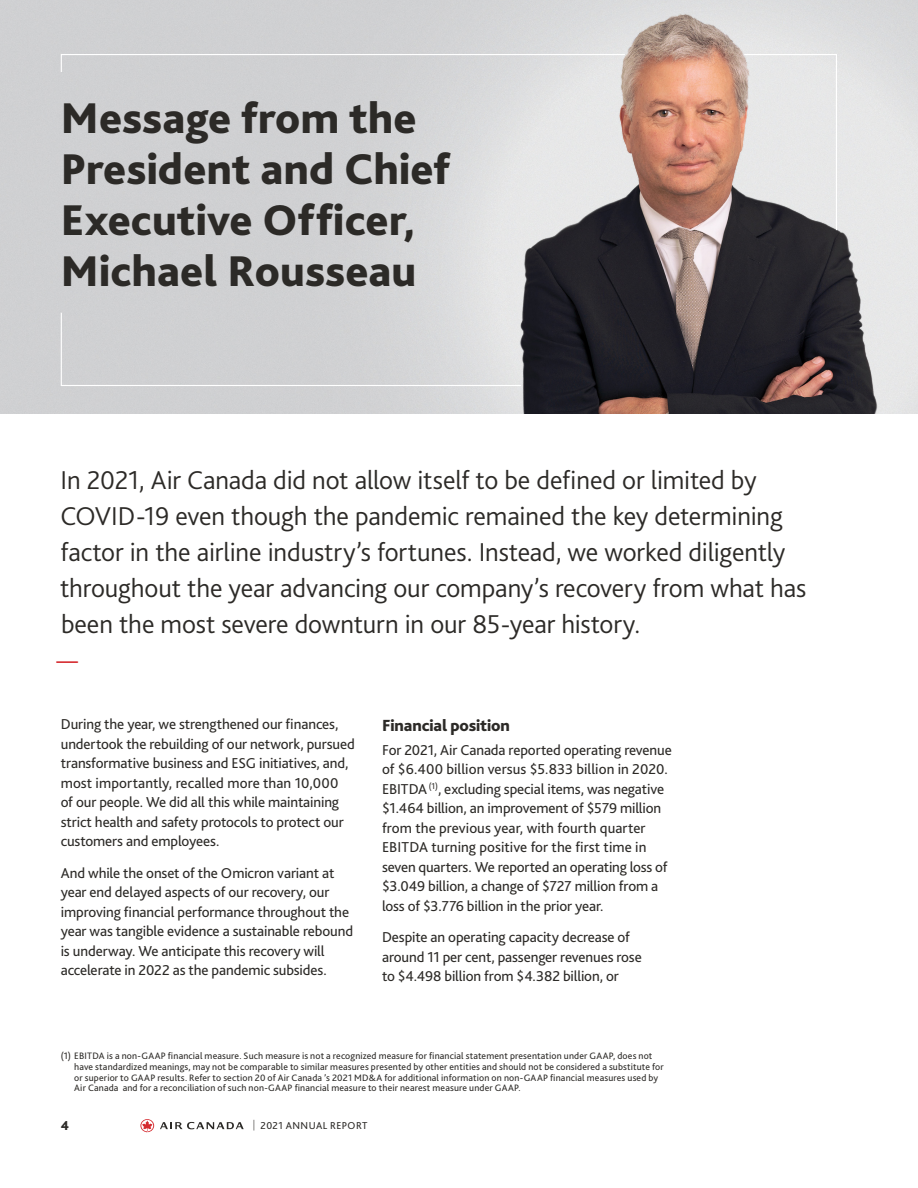
<style>
.page{position:relative;width:918px;height:1188px;background:#fff}
.page>*{position:absolute;margin:0;border:0;box-sizing:border-box;transform-origin:0 0}
.Bliss_Heavy_30pt__T{font:800 45px/51px "Bliss";color:#2c2a27}
.Bliss_light__PO{font:300 27px/36px "Bliss";letter-spacing:-.005em;color:#2c2a27}
.Bliss_black_heavy_ST{font:800 16.8px "Bliss";letter-spacing:-.005em;color:#2c2a27}
.Bliss_text_10-13__-7{font:15px/19.5px "Bliss";letter-spacing:-.01em;color:#2c2a27}
.t1{font:800 13.5px "Bliss";color:#2c2a27}
.t2{font:10.5px "Bliss";letter-spacing:.04em;color:#2c2a27}
.AC_New_Footnotes{font:9.75px/10.8px "Bliss";letter-spacing:.015em;color:#2c2a27}
.s1{color:#d52a2f}
.s2{font-weight:200}
</style>
<div class="page">
<svg style="left:140px;top:1119px;width:14px;height:14px"></svg>
<svg style="left:160px;top:1122px;width:84px;height:7px"></svg>
<img style="left:500px;top:0;width:380px;height:414px">
<svg style="left:60px;top:312px;width:462px;height:75px;background:#d3d4d6"></svg>
<svg style="left:60px;top:53px;width:566px;height:20px;background:#d5d6d8"></svg>
<svg style="left:743px;top:53px;width:95px;height:178px;background:#d1d1d1"></svg>
<p class="Bliss_Heavy_30pt__T" style="left:61px;top:93px;width:391px">Message from the<br>President and Chief<br>Executive Officer,<br>Michael Rousseau</p>
<p class="Bliss_light__PO" style="left:56px;top:461px;width:752px">In 2021, Air Canada did not allow itself to be defined or limited by COVID-19 even though the pandemic remained the key determining factor in the airline industry’s fortunes. Instead, we worked diligently throughout the year advancing our company’s recovery from what has been the most severe downturn in our 85-year history.<br><span class="s1">—</span></p>
<p class="Bliss_text_10-13__-7" style="left:61px;top:714px;width:296px">During the year, we strengthened our finances, undertook the rebuilding of our network, pursued transformative business and ESG initiatives, and, most importantly, recalled more than 10,000<br>of our people. We did all this while maintaining strict health and safety protocols to protect our customers and employees.</p>
<p class="Bliss_text_10-13__-7" style="left:61px;top:863px;width:294px">And while the onset of the Omicron variant at year end delayed aspects of our recovery, our improving financial performance throughout the year was tangible evidence a sustainable rebound is underway. We anticipate this recovery will accelerate in 2022 as the pandemic subsides.</p>
<p class="Bliss_black_heavy_ST" style="left:382px;top:715px;width:129px">Financial position</p>
<p class="Bliss_text_10-13__-7" style="left:382px;top:740px;width:291px">For 2021, Air Canada reported operating revenue of $6.400 billion versus $5.833 billion in 2020.<br>EBITDA <sup>(1)</sup>, excluding special items, was negative $1.464 billion, an improvement of $579 million from the previous year, with fourth quarter EBITDA turning positive for the first time in seven quarters. We reported an operating loss of $3.049 billion, a change of $727 million from a loss of $3.776 billion in the prior year.</p>
<p class="Bliss_text_10-13__-7" style="left:382px;top:927px;width:261px">Despite an operating capacity decrease of around 11 per cent, passenger revenues rose to $4.498 billion from $4.382 billion, or</p>
<p class="AC_New_Footnotes" style="left:74px;top:1050px;width:591px;text-indent:-14px">(1) EBITDA is a non-GAAP financial measure. Such measure is not a recognized measure for financial statement presentation under GAAP, does not have standardized meanings, may not be comparable to similar measures presented by other entities and should not be considered a substitute for or superior to GAAP results. Refer to section 20 of Air Canada ’s 2021 MD&amp;A for additional information on non-GAAP financial measures used by Air Canada and for a reconciliation of such non-GAAP financial measure to their nearest measure under GAAP.</p>
<p class="t1" style="left:61px;top:1117px;width:10px">4</p>
<p class="t2" style="left:253px;top:1119px;width:116px"><span class="s2">|</span> 2021 ANNUAL REPORT</p>
</div>
